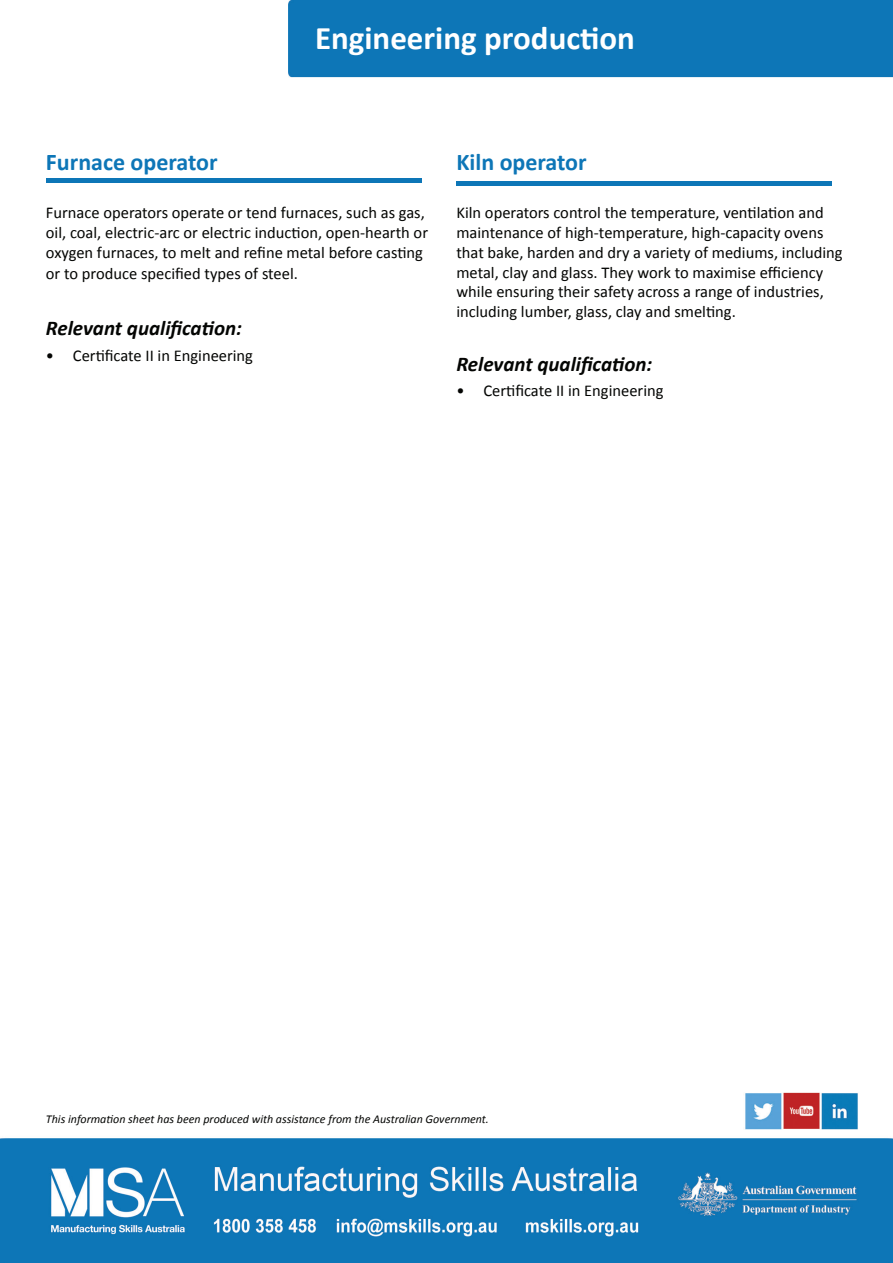
<style>
.page{position:relative;width:893px;height:1263px;background:#fff}
.page>*{position:absolute;margin:0;border:0;box-sizing:border-box;transform-origin:0 0}
.t1{font:700 33px "Calibri";color:#fff}
.t2{font:700 24px "Calibri";color:#0d76b7}
.t3{font:italic 700 21px "Calibri";color:#040503}
.t4{font:16.5px/19.8px "Calibri";color:#040503}
.t5{font:italic 12px "Calibri";color:#040503}
</style>
<div class="page">
<img style="left:0;top:0;width:893px;height:1263px">
<hr style="left:46px;top:179px;width:376px;height:4px;background:#0d76b7">
<hr style="left:456px;top:181px;width:376px;height:4px;background:#0d76b7">
<h1 class="t1" style="left:315px;top:15px;width:321px">Engineering production</h1>
<h2 class="t2" style="left:46px;top:145px;width:173px">Furnace operator</h2>
<p class="t4" style="left:46px;top:202px;width:384px">Furnace operators operate or tend furnaces, such as gas, oil, coal, electric-arc or electric induction, open-hearth or oxygen furnaces, to melt and refine metal before casting</p>
<p class="t4" style="left:46px;top:264px;width:254px">or to produce specified types of steel.</p>
<p class="t3" style="left:46px;top:313px;width:197px">Relevant qualification:</p>
<p class="t4" style="left:46px;top:345px;width:209px">• Certificate II in Engineering</p>
<h2 class="t2" style="left:456px;top:145px;width:132px">Kiln operator</h2>
<p class="t4" style="left:456px;top:202px;width:388px">Kiln operators control the temperature, ventilation and maintenance of high-temperature, high-capacity ovens that bake, harden and dry a variety of mediums, including metal, clay and glass. They work to maximise efficiency while ensuring their safety across a range of industries, including lumber, glass, clay and smelting.</p>
<p class="t3" style="left:456px;top:349px;width:197px">Relevant qualification:</p>
<p class="t4" style="left:456px;top:380px;width:209px">• Certificate II in Engineering</p>
<p class="t5" style="left:46px;top:1111px;width:444px">This information sheet has been produced with assistance from the Australian Government.</p>
</div>
